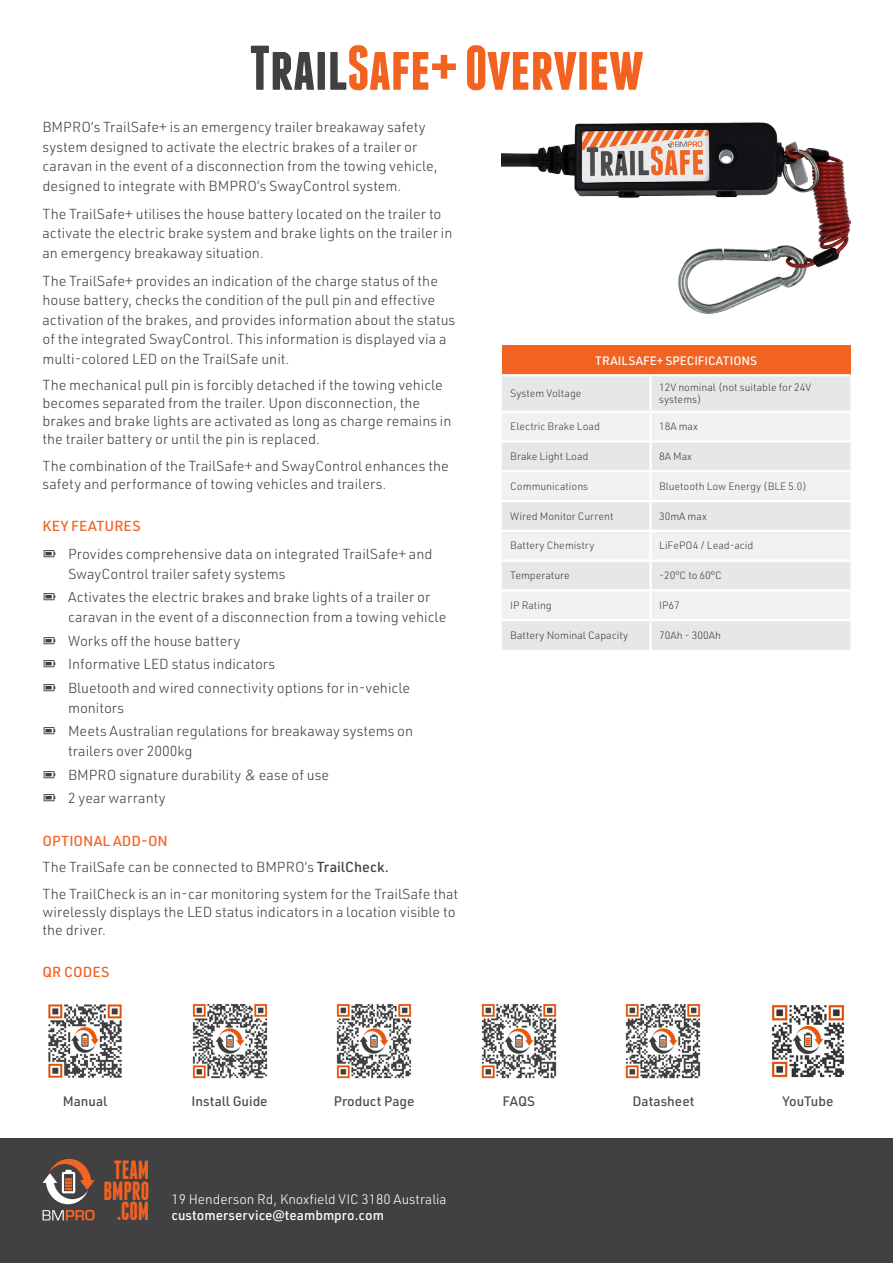
<style>
.page{position:relative;width:893px;height:1263px;background:#fff}
.page>*{position:absolute;margin:0;border:0;box-sizing:border-box;transform-origin:0 0}
.t1{font:700 63px "Franchise";letter-spacing:-.01em;color:#f26322}
.t2{font:700 26.25px/21px "Franchise";color:#f26322;text-align:center;scale:.9 1}
.t3{font:300 14.25px/19.5px "URWDIN";color:#414042}
.t4{font:500 14.25px "URWDIN";letter-spacing:.01em;color:#f26322}
.t5{font:500 13.5px "URWDIN";color:#4d4d4f}
.t6{font:300 13.5px "URWDIN";color:#fff}
.t7{font:500 13.5px "URWDIN";color:#fff}
.t8{font:500 12px "URWDIN";color:#fff}
.t9{font:300 10.5px/12px "URWDIN";color:#414042}
.s1{color:#414042}
.s2{font-weight:500;color:#f26322}
.s3{font-weight:500}
</style>
<div class="page">
<div style="left:502px;top:345px;width:348px;height:30px;background:#f26322"></div>
<div style="left:502px;top:376px;width:348px;height:274px;background:#e6e7e8"></div>
<svg style="left:502px;top:413px;width:348px;height:206px;fill:#f1f1f2"></svg>
<hr style="left:502px;top:374px;width:149px;height:2px;background:#fff">
<hr style="left:651px;top:374px;width:199px;height:2px;background:#fff">
<hr style="left:649px;top:376px;width:3px;height:35px;background:#fff">
<hr style="left:502px;top:411px;width:149px;height:2px;background:#fff">
<hr style="left:651px;top:411px;width:199px;height:2px;background:#fff">
<hr style="left:649px;top:413px;width:3px;height:27px;background:#fff">
<hr style="left:502px;top:440px;width:149px;height:3px;background:#fff">
<hr style="left:651px;top:440px;width:199px;height:3px;background:#fff">
<hr style="left:649px;top:443px;width:3px;height:27px;background:#fff">
<hr style="left:502px;top:470px;width:149px;height:2px;background:#fff">
<hr style="left:651px;top:470px;width:199px;height:2px;background:#fff">
<hr style="left:649px;top:472px;width:3px;height:28px;background:#fff">
<hr style="left:502px;top:500px;width:149px;height:2px;background:#fff">
<hr style="left:651px;top:500px;width:199px;height:2px;background:#fff">
<hr style="left:649px;top:502px;width:3px;height:28px;background:#fff">
<hr style="left:502px;top:530px;width:149px;height:2px;background:#fff">
<hr style="left:651px;top:530px;width:199px;height:2px;background:#fff">
<hr style="left:649px;top:532px;width:3px;height:27px;background:#fff">
<hr style="left:502px;top:559px;width:149px;height:3px;background:#fff">
<hr style="left:651px;top:559px;width:199px;height:3px;background:#fff">
<hr style="left:649px;top:562px;width:3px;height:27px;background:#fff">
<hr style="left:502px;top:589px;width:149px;height:2px;background:#fff">
<hr style="left:651px;top:589px;width:199px;height:2px;background:#fff">
<hr style="left:649px;top:591px;width:3px;height:28px;background:#fff">
<hr style="left:502px;top:619px;width:149px;height:2px;background:#fff">
<hr style="left:651px;top:619px;width:199px;height:2px;background:#fff">
<hr style="left:649px;top:621px;width:3px;height:29px;background:#fff">
<img style="left:502px;top:122px;width:348px;height:191px">
<div style="left:0;top:1138px;width:893px;height:125px;background:#414042"></div>
<svg style="left:43px;top:1210px;width:52px;height:10px"></svg>
<svg style="left:43px;top:1159px;width:52px;height:45px"></svg>
<img style="left:48px;top:1004px;width:74px;height:74px">
<img style="left:336px;top:1003px;width:76px;height:76px">
<img style="left:192px;top:1003px;width:76px;height:76px">
<img style="left:481px;top:1003px;width:76px;height:76px">
<img style="left:625px;top:1003px;width:76px;height:76px">
<img style="left:771px;top:1005px;width:74px;height:73px">
<h1 class="t1" style="left:249px;top:38px;width:396px"><span class="s1">Trail</span>Safe+ Overview</h1>
<p class="t3" style="left:43px;top:117px;width:397px">BMPRO’s TrailSafe+ is an emergency trailer breakaway safety system designed to activate the electric brakes of a trailer or caravan in the event of a disconnection from the towing vehicle, designed to integrate with BMPRO’s SwayControl system.</p>
<p class="t3" style="left:43px;top:203px;width:411px">The TrailSafe+ utilises the house battery located on the trailer to activate the electric brake system and brake lights on the trailer in an emergency breakaway situation.</p>
<p class="t3" style="left:43px;top:270px;width:414px">The TrailSafe+ provides an indication of the charge status of the house battery, checks the condition of the pull pin and effective activation of the brakes, and provides information about the status of the integrated SwayControl. This information is displayed via a multi-colored LED on the TrailSafe unit.</p>
<p class="t3" style="left:43px;top:376px;width:410px;line-height:18px">The mechanical pull pin is forcibly detached if the towing vehicle becomes separated from the trailer. Upon disconnection, the brakes and brake lights are activated as long as charge remains in the trailer battery or until the pin is replaced.</p>
<p class="t3" style="left:43px;top:456px;width:408px;line-height:18px">The combination of the TrailSafe+ and SwayControl enhances the safety and performance of towing vehicles and trailers.</p>
<p class="t4" style="left:43px;top:516px;width:100px">KEY FEATURES</p>
<p class="t3" style="left:68px;top:544px;width:366px">Provides comprehensive data on integrated TrailSafe+ and<br>SwayControl trailer safety systems</p>
<p class="t3" style="left:68px;top:587px;width:380px">Activates the electric brakes and brake lights of a trailer or caravan in the event of a disconnection from a towing vehicle</p>
<p class="t3" style="left:68px;top:628px;width:344px;line-height:23.7px">Works off the house battery<br>Informative LED status indicators<br>Bluetooth and wired connectivity options for in-vehicle</p>
<p class="t3" style="left:68px;top:695px;width:347px;line-height:23.7px">monitors<br>Meets Australian regulations for breakaway systems on</p>
<p class="t3" style="left:68px;top:739px;width:263px;line-height:23.7px">trailers over 2000kg<br>BMPRO signature durability &amp; ease of use<br>2 year warranty</p>
<p class="t3" style="left:43px;top:827px;width:417px;line-height:26.5px"><span class="s2">OPTIONAL ADD-ON<br></span>The TrailSafe can be connected to BMPRO’s <span class="s3">TrailCheck.<br></span>The TrailCheck is an in-car monitoring system for the TrailSafe that</p>
<p class="t3" style="left:43px;top:902px;width:415px;line-height:18px">wirelessly displays the LED status indicators in a location visible to the driver.</p>
<p class="t4" style="left:43px;top:963px;width:68px">QR CODES</p>
<p class="t8" style="left:595px;top:352px;width:163px">TRAILSAFE+ SPECIFICATIONS</p>
<p class="t9" style="left:510px;top:387px;width:73px">System Voltage</p>
<p class="t9" style="left:659px;top:381px;width:154px">12V nominal (not suitable for 24V systems)</p>
<p class="t9" style="left:510px;top:420px;width:91px">Electric Brake Load</p>
<p class="t9" style="left:659px;top:420px;width:40px">18A max</p>
<p class="t9" style="left:510px;top:450px;width:80px">Brake Light Load</p>
<p class="t9" style="left:659px;top:450px;width:34px">8A Max</p>
<p class="t9" style="left:510px;top:480px;width:79px">Communications</p>
<p class="t9" style="left:659px;top:480px;width:149px">Bluetooth Low Energy (BLE 5.0)</p>
<p class="t9" style="left:510px;top:510px;width:105px">Wired Monitor Current</p>
<p class="t9" style="left:659px;top:510px;width:49px">30mA max</p>
<p class="t9" style="left:510px;top:539px;width:86px">Battery Chemistry</p>
<p class="t9" style="left:659px;top:539px;width:96px">LiFePO4 / Lead-acid</p>
<p class="t9" style="left:510px;top:569px;width:61px">Temperature</p>
<p class="t9" style="left:659px;top:569px;width:64px">-20°C to 60°C</p>
<p class="t9" style="left:510px;top:599px;width:43px">IP Rating</p>
<p class="t9" style="left:659px;top:599px;width:22px">IP67</p>
<p class="t9" style="left:510px;top:629px;width:119px">Battery Nominal Capacity</p>
<p class="t9" style="left:659px;top:629px;width:63px">70Ah - 300Ah</p>
<p class="t5" style="left:63px;top:1092px;width:46px">Manual</p>
<p class="t5" style="left:192px;top:1092px;width:78px">Install Guide</p>
<p class="t5" style="left:334px;top:1092px;width:82px">Product Page</p>
<p class="t5" style="left:503px;top:1092px;width:34px">FAQS</p>
<p class="t5" style="left:632px;top:1092px;width:63px">Datasheet</p>
<p class="t5" style="left:782px;top:1092px;width:52px">YouTube</p>
<h2 class="t2" style="left:104px;top:1159px;width:52px">TEAM<br>BMPRO .COM</h2>
<p class="t6" style="left:171px;top:1190px;width:277px">19 Henderson Rd, Knoxfield VIC 3180 Australia</p>
<p class="t7" style="left:171px;top:1206px;width:214px">customerservice@teambmpro.com</p>
</div>
